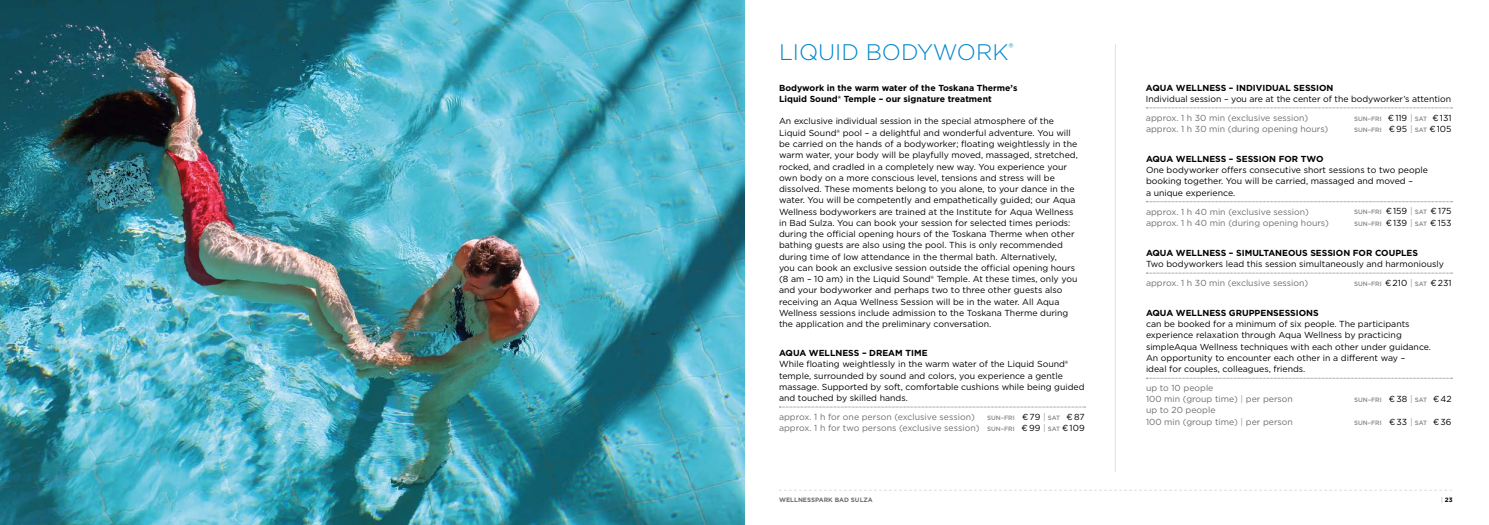
<style>
.page{position:relative;width:1489px;height:525px;background:#fff}
.page>*{position:absolute;margin:0;border:0;box-sizing:border-box;transform-origin:0 0}
.t1{font:300 22.5px "Gotham";color:#0087cb}
.t2{font:8.75px/11.2px "Gotham";color:#000}
.t3{font:8.75px/11.2px "Gotham";color:#6e6e6e}
.t4{font:700 8.75px/11.2px "Gotham";color:#000}
.t5{font:500 6.25px "Gotham";color:#868786}
.t6{font:700 6.25px "Gotham";color:#6e6e6e}
.t7{font:700 6.25px "Gotham";color:#000}
.s1{font-weight:400;font-size:8.75px;color:#000}
.s2{font-weight:400;font-size:8.75px;color:#9c9c9d}
.s3{font-weight:500;font-size:6.25px;color:#868786}
.s4{color:#000}
.s5{color:#9c9c9d}
.s6{font-weight:300;color:#6e6e6e}
</style>
<div class="page">
<hr style="left:1115px;top:44px;width:1px;height:428px;background:#e3e3e3">
<svg style="left:779px;top:406px;width:306px;height:1px"></svg>
<svg style="left:1146px;top:107px;width:306px;height:1px"></svg>
<svg style="left:1146px;top:201px;width:306px;height:1px"></svg>
<svg style="left:1146px;top:272px;width:306px;height:1px"></svg>
<svg style="left:1146px;top:377px;width:306px;height:1px"></svg>
<svg style="left:780px;top:489px;width:671px;height:1px"></svg>
<img style="left:0;top:0;width:744px;height:524px">
<h1 class="t1" style="left:779px;top:38px;width:236px">LIQUID BODYWORK<sup>®</sup></h1>
<p class="t4" style="left:779px;top:82px;width:240px">Bodywork in the warm water of the Toskana Therme’s<br>Liquid Sound® Temple – our signature treatment</p>
<p class="t2" style="left:779px;top:115px;width:300px">An exclusive individual session in the special atmosphere of the Liquid Sound® pool – a delightful and wonderful adventure. You will be carried on the hands of a bodyworker; floating weightlessly in the warm water, your body will be playfully moved, massaged, stretched, rocked, and cradled in a completely new way. You experience your own body on a more conscious level, tensions and stress will be dissolved. These moments belong to you alone, to your dance in the water. You will be competently and empathetically guided; our Aqua Wellness bodyworkers are trained at the Institute for Aqua Wellness in Bad Sulza. You can book your session for selected times periods: during the official opening hours of the Toskana Therme when other bathing guests are also using the pool. This is only recommended during time of low attendance in the thermal bath. Alternatively,<br>you can book an exclusive session outside the official opening hours (8 am – 10 am) in the Liquid Sound® Temple. At these times, only you and your bodyworker and perhaps two to three other guests also receiving an Aqua Wellness Session will be in the water. All Aqua Wellness sessions include admission to the Toskana Therme during the application and the preliminary conversation.</p>
<p class="t4" style="left:779px;top:347px;width:47px">AQUA WELLNESS</p>
<p class="t4" style="left:862px;top:347px;width:15px">– DREA</p>
<p class="t4" style="left:895px;top:347px;width:33px">M TIME</p>
<p class="t2" style="left:779px;top:358px;width:307px">While floating weightlessly in the warm water of the Liquid Sound® temple, surrounded by sound and colors, you experience a gentle massage. Supported by soft, comfortable cushions while being guided and touched by skilled hands.</p>
<p class="t3" style="left:779px;top:410px;width:197px">approx. 1 h for one person (exclusive session)</p>
<p class="t5" style="left:987px;top:413px;width:99px">SUN–FRI <span class="s1">€ 79</span> <span class="s2">|</span> SAT <span class="s1">€ 87</span></p>
<p class="t3" style="left:779px;top:422px;width:307px">approx. 1 h for two persons (exclusive session) <span class="s3">SUN–FRI</span> <span class="s4">€ 99</span> <span class="s5">|</span> <span class="s3">SAT</span> <span class="s4">€ 109</span></p>
<p class="t4" style="left:1145px;top:82px;width:47px">AQUA WELLNESS</p>
<p class="t4" style="left:1228px;top:82px;width:44px">– INDIVIDUAL</p>
<p class="t4" style="left:1293px;top:82px;width:7px">SESS</p>
<p class="t4" style="left:1315px;top:82px;width:17px">ION</p>
<p class="t2" style="left:1145px;top:93px;width:307px">Individual session – you are at the center of the bodyworker’s attention</p>
<p class="t3" style="left:1145px;top:112px;width:164px">approx. 1 h 30 min (exclusive session)</p>
<p class="t5" style="left:1353px;top:114px;width:99px">SUN–FRI <span class="s1">€ 119</span> <span class="s2">|</span> SAT <span class="s1">€ 131</span></p>
<p class="t3" style="left:1145px;top:123px;width:184px">approx. 1 h 30 min (during opening hours)</p>
<p class="t5" style="left:1353px;top:125px;width:99px">SUN–FRI <span class="s1">€ 95</span> <span class="s2">|</span> SAT <span class="s1">€ 105</span></p>
<p class="t4" style="left:1145px;top:153px;width:47px">AQUA WELLNESS</p>
<p class="t4" style="left:1228px;top:153px;width:14px">– SESS</p>
<p class="t4" style="left:1258px;top:153px;width:66px">ION FOR TWO</p>
<p class="t2" style="left:1145px;top:164px;width:283px">One bodyworker offers consecutive short sessions to two people booking together. You will be carried, massaged and moved –<br>a unique experience.</p>
<p class="t3" style="left:1145px;top:205px;width:164px">approx. 1 h 40 min (exclusive session)</p>
<p class="t5" style="left:1353px;top:208px;width:99px">SUN–FRI <span class="s1">€ 159</span> <span class="s2">|</span> SAT <span class="s1">€ 175</span></p>
<p class="t3" style="left:1145px;top:217px;width:184px">approx. 1 h 40 min (during opening hours)</p>
<p class="t5" style="left:1353px;top:219px;width:99px">SUN–FRI <span class="s1">€ 139</span> <span class="s2">|</span> SAT <span class="s1">€ 153</span></p>
<p class="t4" style="left:1145px;top:247px;width:47px">AQUA WELLNESS</p>
<p class="t4" style="left:1228px;top:247px;width:47px">– SIMULTANE</p>
<p class="t4" style="left:1287px;top:247px;width:29px">OUS SESS</p>
<p class="t4" style="left:1332px;top:247px;width:63px">ION FOR COUPLES</p>
<p class="t2" style="left:1145px;top:258px;width:299px">Two bodyworkers lead this session simultaneously and harmoniously</p>
<p class="t3" style="left:1145px;top:277px;width:164px">approx. 1 h 30 min (exclusive session)</p>
<p class="t5" style="left:1353px;top:279px;width:99px">SUN–FRI <span class="s1">€ 210</span> <span class="s2">|</span> SAT <span class="s1">€ 231</span></p>
<p class="t4" style="left:1145px;top:307px;width:47px">AQUA WELLNESS</p>
<p class="t4" style="left:1228px;top:307px;width:14px">GRUPPENSESS</p>
<p class="t4" style="left:1295px;top:307px;width:18px">IONS</p>
<p class="t2" style="left:1145px;top:318px;width:286px">can be booked for a minimum of six people. The participants experience relaxation through Aqua Wellness by practicing simpleAqua Wellness techniques with each other under guidance.<br>An opportunity to encounter each other in a different way –<br>ideal for couples, colleagues, friends.</p>
<p class="t3" style="left:1145px;top:382px;width:148px">up to 10 people<br>100 min (group time) <span class="s5">|</span> per person</p>
<p class="t5" style="left:1353px;top:395px;width:99px">SUN–FRI <span class="s1">€ 38</span> <span class="s2">|</span> SAT <span class="s1">€ 42</span></p>
<p class="t3" style="left:1145px;top:404px;width:148px">up to 20 people<br>100 min (group time) <span class="s5">|</span> per person</p>
<p class="t5" style="left:1353px;top:418px;width:99px">SUN–FRI <span class="s1">€ 33</span> <span class="s2">|</span> SAT <span class="s1">€ 36</span></p>
<p class="t6" style="left:779px;top:495px;width:95px">Wellnesspark Bad Sulza</p>
<p class="t7" style="left:1440px;top:495px;width:13px"><span class="s6">|</span> 23</p>
</div>
